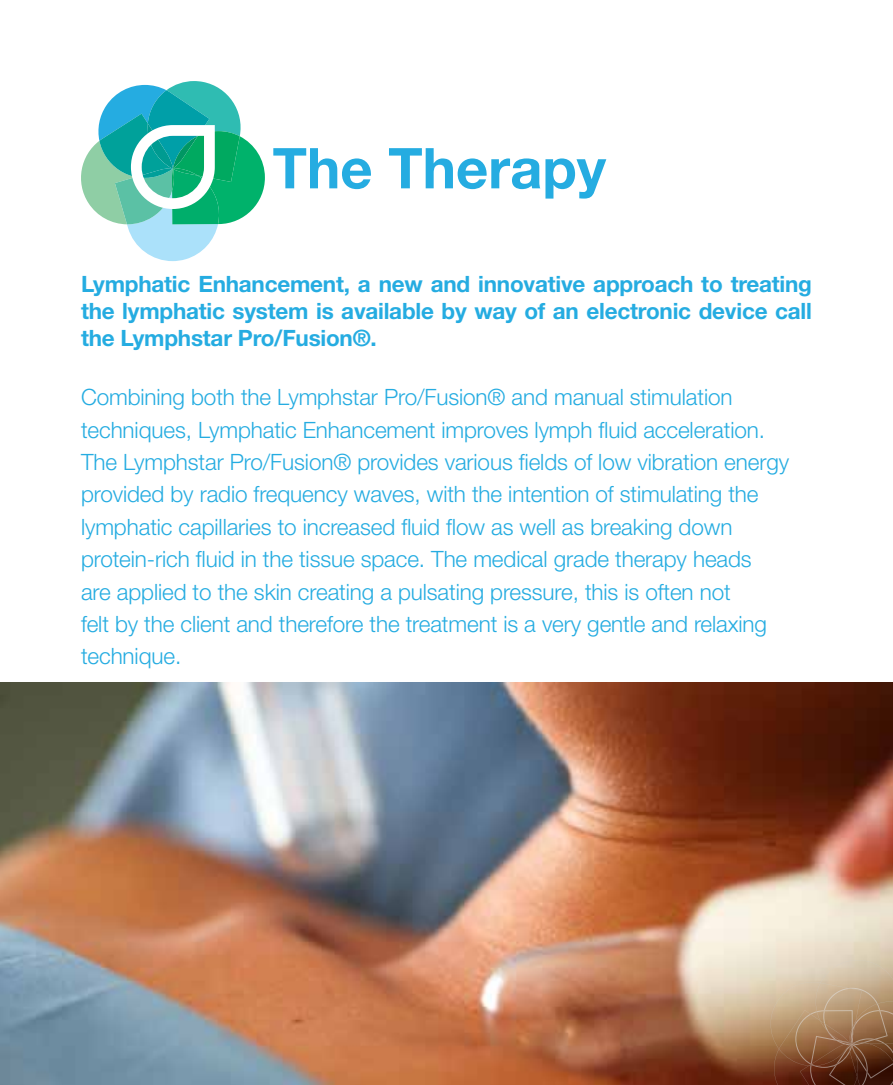
<style>
.page{position:relative;width:893px;height:1085px;background:#fff}
.page>*{position:absolute;margin:0;border:0;box-sizing:border-box;transform-origin:0 0}
.t1{font:700 56.25px "Helvetica Neue";color:#25ace1}
.t2{font:300 22.5px/32.4px "Helvetica Neue";letter-spacing:-.005em;color:#25ace1}
.t3{font:700 22.5px/27px "Helvetica Neue";letter-spacing:-.01em;color:#25ace1;text-align:justify}
</style>
<div class="page">
<img style="left:0;top:682px;width:893px;height:402px">
<svg style="left:771px;top:959px;width:122px;height:125px;background:#a48265"></svg>
<svg style="left:81px;top:81px;width:184px;height:180px"></svg>
<h1 class="t1" style="left:273px;top:133px;width:335px">The Therapy</h1>
<p class="t3" style="left:81px;top:269px;width:732px">Lymphatic Enhancement, a new and innovative approach to treating the lymphatic system is available by way of an electronic device call the Lymphstar Pro/Fusion®.</p>
<p class="t2" style="left:81px;top:380px;width:710px">Combining both the Lymphstar Pro/Fusion® and manual stimulation techniques, Lymphatic Enhancement improves lymph fluid acceleration.<br>The Lymphstar Pro/Fusion® provides various fields of low vibration energy provided by radio frequency waves, with the intention of stimulating the lymphatic capillaries to increased fluid flow as well as breaking down protein-rich fluid in the tissue space. The medical grade therapy heads<br>are applied to the skin creating a pulsating pressure, this is often not<br>felt by the client and therefore the treatment is a very gentle and relaxing technique.</p>
</div>
